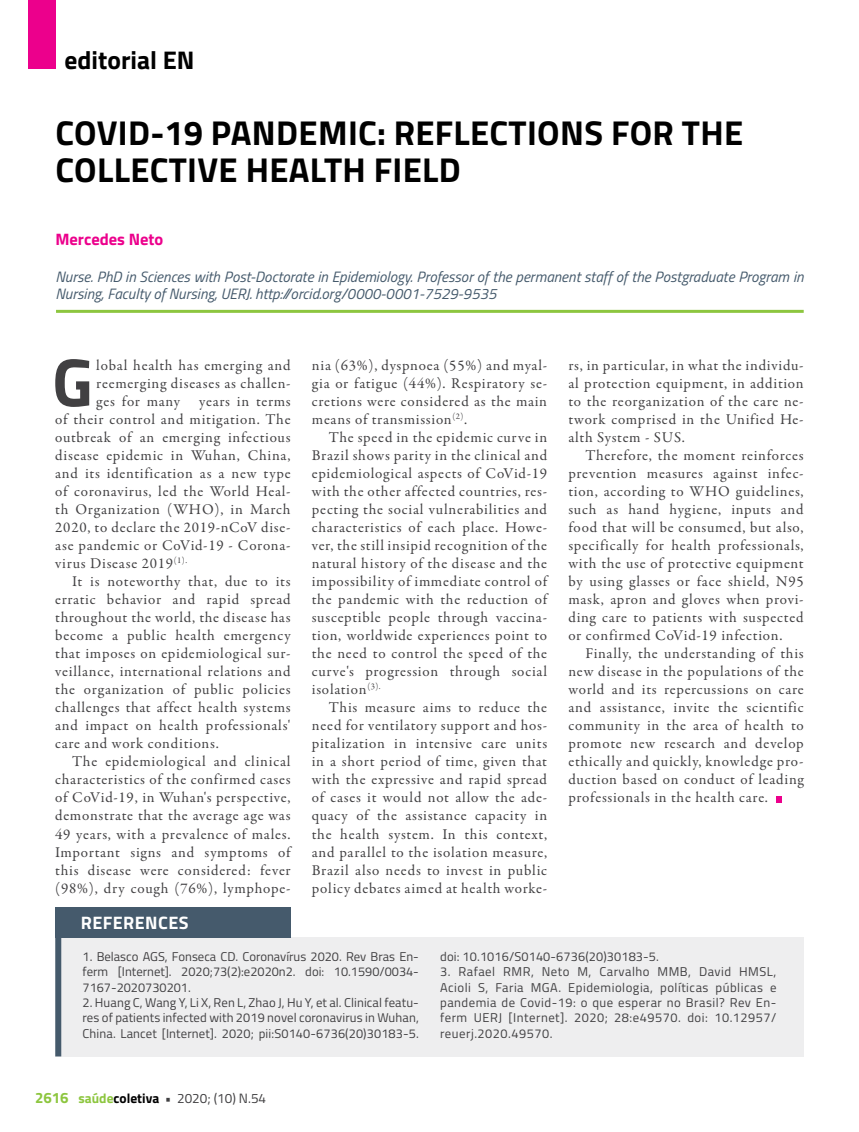
<style>
.page{position:relative;width:859px;height:1132px;background:#fff}
.page>*{position:absolute;margin:0;border:0;box-sizing:border-box;transform-origin:0 0}
.t1{font:700 67.95px "Titillium";color:#414042}
.t2{font:700 34.5px/37.5px "Titillium";letter-spacing:.01em;color:#000}
.t3{font:700 25.5px "Titillium";color:#000}
.t4{font:700 18px "Titillium";letter-spacing:.025em;color:#fff}
.t5{font:700 16.5px "Titillium";color:#ec008c}
.t6{font:15px/18px "Garamond Premr Pro";letter-spacing:.05em;color:#414042;text-align:justify}
.t7{font:italic 15px/16.5px "Titillium";color:#455a6c}
.t8{font:13.5px "Titillium";color:#414042}
.t9{font:12.75px/15.3px "Titillium";letter-spacing:.01em;color:#414042;text-align:justify}
.s1{font-weight:700;font-size:15px;color:#8dc63f}
.s2{font-weight:700;color:#8dc63f}
.s3{font-weight:700;color:#000}
.s4{font-weight:700}
</style>
<div class="page">
<div style="left:28px;top:0;width:27px;height:69px;background:#ec008c"></div>
<hr style="left:56px;top:310px;width:748px;height:3px;background:#8dc63f">
<svg style="left:776px;top:796px;width:6px;height:6px"></svg>
<div style="left:55px;top:937px;width:749px;height:119px;background:#eeeeef"></div>
<div style="left:55px;top:907px;width:236px;height:30px;background:#455a6c"></div>
<div style="left:55px;top:907px;width:6px;height:149px;background:#455a6c"></div>
<h3 class="t3" style="left:65px;top:40px;width:131px">editorial EN</h3>
<h2 class="t2" style="left:55px;top:112px;width:689px">COVID-19 PANDEMIC: REFLECTIONS FOR THE<br>COLLECTIVE HEALTH FIELD</h2>
<p class="t5" style="left:55px;top:226px;width:109px">Mercedes Neto</p>
<p class="t7" style="left:55px;top:268px;width:750px">Nurse. PhD in Sciences with Post-Doctorate in Epidemiology. Professor of the permanent staff of the Postgraduate Program in<br>Nursing, Faculty of Nursing, UERJ. http://orcid.org/0000-0001-7529-9535</p>
<h1 class="t1" style="left:52px;top:330px;width:42px">G</h1>
<p class="t6" style="left:96px;top:356px;width:196px">lobal health has emerging and reemerging diseases as challen&shy;ges for many</p>
<p class="t6" style="left:55px;top:392px;width:237px;text-indent:144px">years in terms of their control and mitigation. The outbreak of an emerging infectious disease epidemic in Wuhan, China, and its identification as a new type of coronavirus, led the World Heal&shy;th Organization (WHO), in March 2020, to declare the 2019-nCoV dise&shy;ase pandemic or CoVid-19 - Corona&shy;virus Disease 2019<sup>(1).</sup></p>
<p class="t6" style="left:55px;top:572px;width:237px;text-indent:17px">It is noteworthy that, due to its erratic behavior and rapid spread throughout the world, the disease has become a public health emergency that imposes on epidemiological sur&shy;veillance, international relations and the organization of public policies challenges that affect health systems and impact on health professionals' care and work conditions.</p>
<p class="t6" style="left:55px;top:752px;width:237px;text-indent:17px">The epidemiological and clinical characteristics of the confirmed cases of CoVid-19, in Wuhan's perspective, demonstrate that the average age was 49 years, with a prevalence of males.<br>Important signs and symptoms of this disease were considered: fever (98%), dry cough (76%), lymphope-</p>
<p class="t6" style="left:312px;top:356px;width:237px">nia (63%), dyspnoea (55%) and myal&shy;gia or fatigue (44%). Respiratory se&shy;cretions were considered as the main means of transmission<sup>(2)</sup>.</p>
<p class="t6" style="left:312px;top:428px;width:237px;text-indent:17px">The speed in the epidemic curve in Brazil shows parity in the clinical and epidemiological aspects of CoVid-19 with the other affected countries, res&shy;pecting the social vulnerabilities and characteristics of each place. Howe&shy;ver, the still insipid recognition of the natural history of the disease and the impossibility of immediate control of the pandemic with the reduction of susceptible people through vaccina&shy;tion, worldwide experiences point to the need to control the speed of the curve's progression through social isolation<sup>(3).</sup></p>
<p class="t6" style="left:312px;top:698px;width:237px;text-indent:17px">This measure aims to reduce the need for ventilatory support and hos&shy;pitalization in intensive care units in a short period of time, given that with the expressive and rapid spread of cases it would not allow the ade&shy;quacy of the assistance capacity in the health system. In this context, and parallel to the isolation measure, Brazil also needs to invest in public policy debates aimed at health worke-</p>
<p class="t6" style="left:568px;top:356px;width:237px">rs, in particular, in what the individu&shy;al protection equipment, in addition to the reorganization of the care ne&shy;twork comprised in the Unified He&shy;alth System - SUS.</p>
<p class="t6" style="left:568px;top:446px;width:237px;text-indent:17px">Therefore, the moment reinforces prevention measures against infec&shy;tion, according to WHO guidelines, such as hand hygiene, inputs and food that will be consumed, but also, specifically for health professionals, with the use of protective equipment by using glasses or face shield, N95 mask, apron and gloves when provi&shy;ding care to patients with suspected or confirmed CoVid-19 infection.</p>
<p class="t6" style="left:568px;top:644px;width:237px;text-indent:17px">Finally, the understanding of this new disease in the populations of the world and its repercussions on care and assistance, invite the scientific community in the area of health to promote new research and develop ethically and quickly, knowledge pro&shy;duction based on conduct of leading professionals in the health care.</p>
<p class="t4" style="left:81px;top:908px;width:109px">REFERENCES</p>
<p class="t9" style="left:83px;top:947px;width:338px">1. Belasco AGS, Fonseca CD. Coronavírus 2020. Rev Bras En&shy;ferm [Internet]. 2020;73(2):e2020n2. doi: 10.1590/0034- 7167-2020730201.</p>
<p class="t9" style="left:83px;top:993px;width:338px">2. Huang C, Wang Y, Li X, Ren L, Zhao J, Hu Y, et al. Clinical featu&shy;res of patients infected with 2019 novel coronavirus in Wuhan, China. Lancet [Internet]. 2020; pii:S0140-6736(20)30183-5.</p>
<p class="t8" style="left:35px;top:1087px;width:233px"><span class="s1">2616</span> <span class="s2">saúde</span><span class="s3">coletiva</span> <span class="s4">•</span> 2020; (10) N.54</p>
<p class="t9" style="left:440px;top:947px;width:220px">doi: 10.1016/S0140-6736(20)30183-5.</p>
<p class="t9" style="left:440px;top:963px;width:338px">3. Rafael RMR, Neto M, Carvalho MMB, David HMSL, Acioli S, Faria MGA. Epidemiologia, políticas públicas e pandemia de Covid-19: o que esperar no Brasil? Rev En&shy;ferm UERJ [Internet]. 2020; 28:e49570. doi: 10.12957/ reuerj.2020.49570.</p>
</div>
